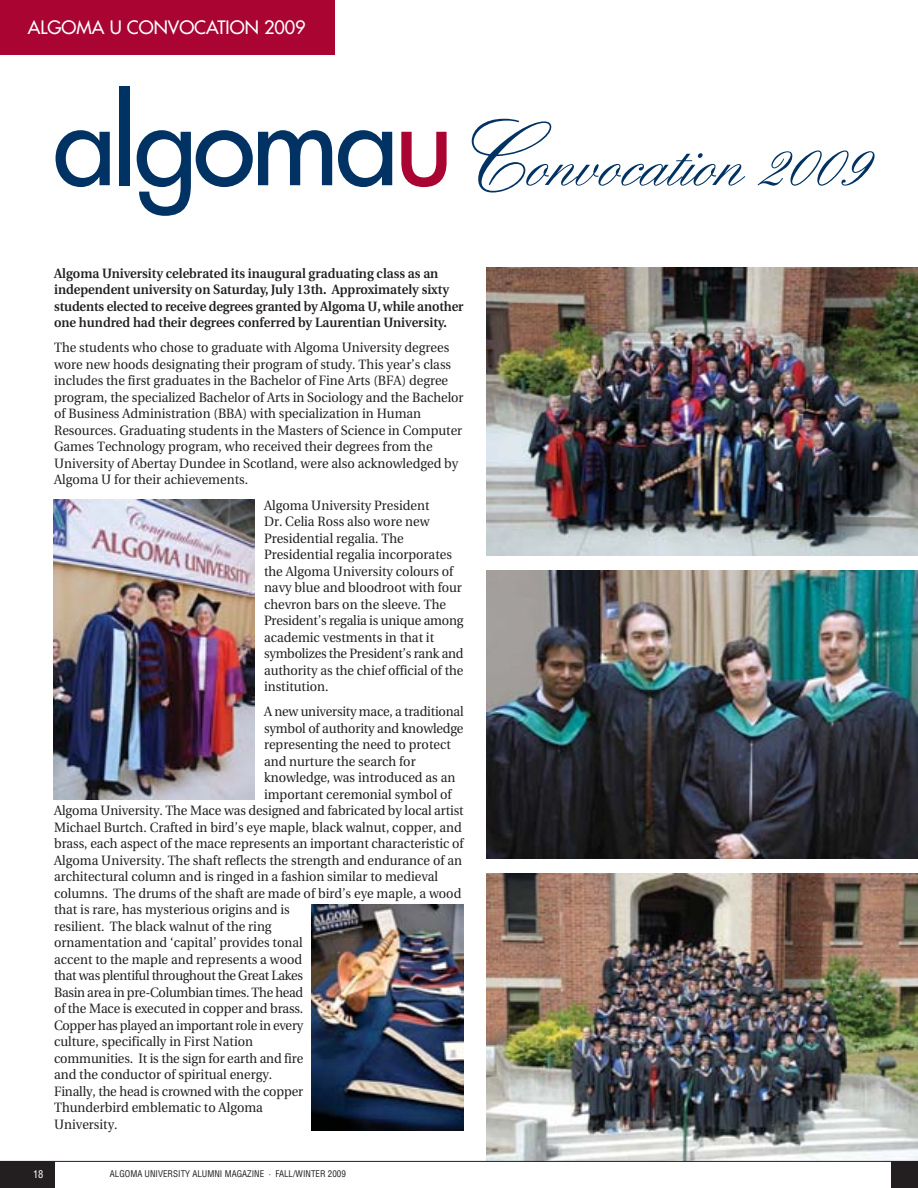
<style>
.page{position:relative;width:918px;height:1188px;background:#fff}
.page>*{position:absolute;margin:0;border:0;box-sizing:border-box;transform-origin:0 0}
.t1{font:114.15px "Futura";letter-spacing:-.035em;color:#003263}
.t2{font:18px "Futura";color:#fff}
.t3{font:13.5px/16.5px "Utopia";color:#231f20;scale:.95 1}
.t4{font:600 13.5px/16.5px "Utopia";color:#231f20;scale:.95 1}
.t5{font:13.5px "Utopia";letter-spacing:-.02em;color:#231f20;scale:.95 1}
.t6{font:condensed 10.5px "Helvetica";color:#fff}
.t7{font:condensed 9px "Helvetica";color:#231f20}
.s1{color:#a90432}
</style>
<div class="page">
<img style="left:487px;top:873px;width:431px;height:288px">
<img style="left:487px;top:570px;width:431px;height:289px">
<img style="left:487px;top:267px;width:431px;height:289px">
<div style="left:0;top:0;width:335px;height:54px;background:#a90432"></div>
<svg style="left:472px;top:119px;width:403px;height:74px"></svg>
<img style="left:54px;top:500px;width:201px;height:299px">
<img style="left:312px;top:904px;width:152px;height:227px">
<div style="left:0;top:1161px;width:54px;height:27px;background:#231f20"></div>
<hr style="left:0;top:1161px;width:918px;height:1px;background:#231f20">
<div style="left:891px;top:1161px;width:27px;height:27px;background:#231f20"></div>
<h2 class="t2" style="left:28px;top:18px;width:279px">ALGOMA U CONVOCATION 2009</h2>
<h1 class="t1" style="left:53px;top:86px;width:402px">algoma<span class="s1">u</span></h1>
<p class="t4" style="left:54px;top:266px;width:433px">Algoma University celebrated its inaugural graduating class as an independent university on Saturday, July 13th. Approximately sixty students elected to receive degrees granted by Algoma U, while another one hundred had their degrees conferred by Laurentian University.</p>
<p class="t3" style="left:54px;top:341px;width:433px">The students who chose to graduate with Algoma University degrees wore new hoods designating their program of study. This year’s class includes the first graduates in the Bachelor of Fine Arts (BFA) degree program, the specialized Bachelor of Arts in Sociology and the Bachelor of Business Administration (BBA) with specialization in Human Resources. Graduating students in the Masters of Science in Computer Games Technology program, who received their degrees from the University of Abertay Dundee in Scotland, were also acknowledged by Algoma U for their achievements.</p>
<p class="t3" style="left:264px;top:498px;width:212px">Algoma University President<br>Dr. Celia Ross also wore new<br>Presidential regalia. The<br>Presidential regalia incorporates the Algoma University colours of navy blue and bloodroot with four chevron bars on the sleeve. The<br>President’s regalia is unique among academic vestments in that it symbolizes the President’s rank and authority as the chief official of the institution.</p>
<p class="t3" style="left:264px;top:705px;width:212px">A new university mace, a traditional</p>
<p class="t3" style="left:264px;top:721px;width:212px">symbol of authority and knowledge</p>
<p class="t3" style="left:264px;top:738px;width:198px">representing the need to protect</p>
<p class="t3" style="left:264px;top:754px;width:161px">and nurture the search for</p>
<p class="t3" style="left:264px;top:771px;width:203px">knowledge, was introduced as an</p>
<p class="t3" style="left:264px;top:787px;width:199px">important ceremonial symbol of</p>
<p class="t3" style="left:54px;top:804px;width:433px">Algoma University. The Mace was designed and fabricated by local artist</p>
<p class="t3" style="left:54px;top:820px;width:431px">Michael Burtch. Crafted in bird’s eye maple, black walnut, copper, and</p>
<p class="t3" style="left:54px;top:837px;width:433px">brass, each aspect of the mace represents an important characteristic of</p>
<p class="t3" style="left:54px;top:853px;width:431px">Algoma University. The shaft reflects the strength and endurance of an</p>
<p class="t3" style="left:54px;top:870px;width:406px">architectural column and is ringed in a fashion similar to medieval</p>
<p class="t3" style="left:54px;top:886px;width:430px">columns. The drums of the shaft are made of bird’s eye maple, a wood</p>
<p class="t3" style="left:54px;top:903px;width:250px">that is rare, has mysterious origins and is</p>
<p class="t3" style="left:54px;top:919px;width:230px">resilient. The black walnut of the ring</p>
<p class="t3" style="left:54px;top:936px;width:263px">ornamentation and ‘capital’ provides tonal</p>
<p class="t3" style="left:54px;top:952px;width:263px">accent to the maple and represents a wood</p>
<p class="t5" style="left:54px;top:970px;width:264px">that was plentiful throughout the Great Lakes</p>
<p class="t5" style="left:54px;top:987px;width:264px">Basin area in pre-Columbian times. The head</p>
<p class="t3" style="left:54px;top:1002px;width:264px">of the Mace is executed in copper and brass.</p>
<p class="t5" style="left:54px;top:1020px;width:264px">Copper has played an important role in every</p>
<p class="t3" style="left:54px;top:1035px;width:211px">culture, specifically in First Nation</p>
<p class="t3" style="left:54px;top:1051px;width:264px">communities. It is the sign for earth and fire</p>
<p class="t3" style="left:54px;top:1068px;width:231px">and the conductor of spiritual energy.</p>
<p class="t3" style="left:54px;top:1084px;width:264px">Finally, the head is crowned with the copper</p>
<p class="t3" style="left:54px;top:1101px;width:221px">Thunderbird emblematic to Algoma</p>
<p class="t3" style="left:54px;top:1117px;width:68px">University.</p>
<p class="t6" style="left:33px;top:1170px;width:12px">18</p>
<p class="t7" style="left:110px;top:1171px;width:237px">ALGOMA UNIVERSITY ALUMNI MAGAZINE · FALL/WINTER 2009</p>
</div>
